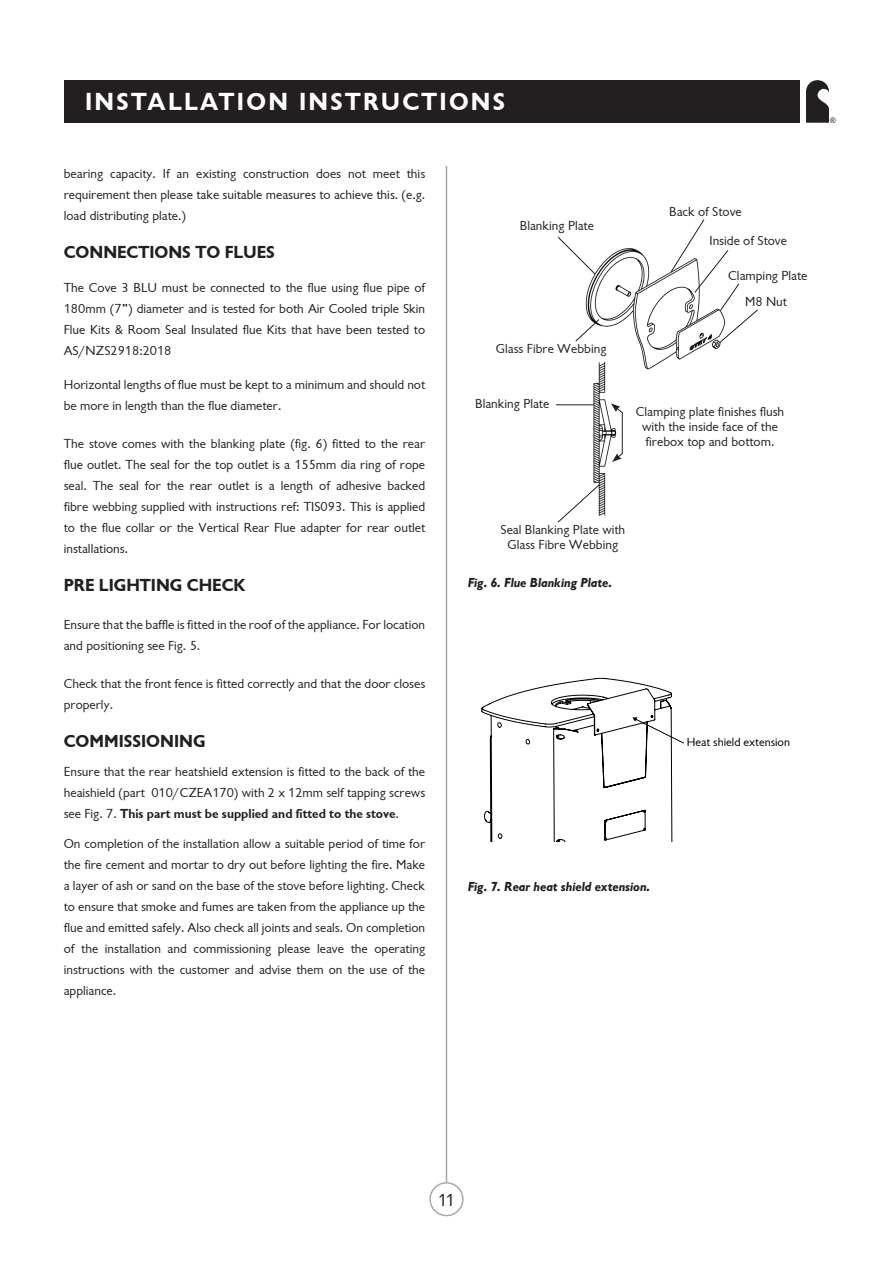
<style>
.page{position:relative;width:893px;height:1263px;background:#fff}
.page>*{position:absolute;margin:0;border:0;box-sizing:border-box;transform-origin:0 0}
.Page_Title{font:700 25.5px "Sharp";letter-spacing:.09em;color:#fff}
.Titles__TOC{font:700 18px "Sharp";color:#231f20}
.t1{font:18px "Sharp";color:#231f20}
.Master{font:13.5px/21px "Sharp";color:#231f20;text-align:justify}
.Paragraph_Style_3{font:13.5px/15px "Sharp";color:#231f20;text-align:center}
.Master-2{font:italic 700 13.5px "Sharp";color:#231f20}
.t2{font:12.3px "Sharp";color:#000}
.t3{font:7.5px "Arial";color:#231f20}
.s1{font-weight:700}
</style>
<div class="page">
<hr style="left:446px;top:166px;width:1px;height:1016px;background:#a8a9ad">
<div style="left:429px;top:1182px;width:35px;height:34px;border:2px solid #a8a9ad;border-radius:50%"></div>
<div style="left:64px;top:80px;width:735px;height:43px;background:#231f20"></div>
<svg style="left:806px;top:80px;width:23px;height:43px"></svg>
<img style="left:557px;top:248px;width:164px;height:268px">
<svg style="left:670px;top:219px;width:88px;height:125px"></svg>
<svg style="left:575px;top:319px;width:25px;height:23px"></svg>
<svg style="left:557px;top:236px;width:39px;height:39px"></svg>
<svg style="left:611px;top:403px;width:12px;height:59px"></svg>
<hr style="left:556px;top:404px;width:38px;height:1px;background:#231f20">
<svg style="left:557px;top:483px;width:44px;height:40px"></svg>
<svg style="left:482px;top:678px;width:202px;height:163px"></svg>
<p class="Page_Title" style="left:85px;top:87px;width:422px">INSTALLATION INSTRUCTIONS</p>
<p class="Master" style="left:64px;top:163px;width:363px">bearing capacity. If an existing construction does not meet this requirement then please take suitable measures to achieve this. (e.g. load distributing plate.)</p>
<p class="Titles__TOC" style="left:64px;top:242px;width:213px">CONNECTIONS TO FLUES</p>
<p class="Master" style="left:64px;top:277px;width:363px">The Cove 3 BLU must be connected to the flue using flue pipe of 180mm (7”) diameter and is tested for both Air Cooled triple Skin Flue Kits &amp; Room Seal Insulated flue Kits that have been tested to AS/NZS2918:2018</p>
<p class="Master" style="left:64px;top:374px;width:363px">Horizontal lengths of flue must be kept to a minimum and should not be more in length than the flue diameter.</p>
<p class="Master" style="left:64px;top:433px;width:363px">The stove comes with the blanking plate (fig. 6) fitted to the rear flue outlet. The seal for the top outlet is a 155mm dia ring of rope seal. The seal for the rear outlet is a length of adhesive backed fibre webbing supplied with instructions ref: TIS093. This is applied to the flue collar or the Vertical Rear Flue adapter for rear outlet installations.</p>
<p class="Titles__TOC" style="left:64px;top:574px;width:183px">PRE LIGHTING CHECK</p>
<p class="Master" style="left:64px;top:614px;width:363px">Ensure that the baffle is fitted in the roof of the appliance. For location and positioning see Fig. 5.</p>
<p class="Master" style="left:64px;top:673px;width:363px">Check that the front fence is fitted correctly and that the door closes properly.</p>
<p class="Titles__TOC" style="left:64px;top:730px;width:143px">COMMISSIONING</p>
<p class="Master" style="left:64px;top:761px;width:363px">Ensure that the rear heatshield extension is fitted to the back of the heaishield (part 010/CZEA170) with 2 x 12mm self tapping screws see Fig. 7. <span class="s1">This part must be supplied and fitted to the stove</span>.</p>
<p class="Master" style="left:64px;top:833px;width:363px">On completion of the installation allow a suitable period of time for the fire cement and mortar to dry out before lighting the fire. Make a layer of ash or sand on the base of the stove before lighting. Check to ensure that smoke and fumes are taken from the appliance up the flue and emitted safely. Also check all joints and seals. On completion of the installation and commissioning please leave the operating instructions with the customer and advise them on the use of the appliance.</p>
<p class="Paragraph_Style_3" style="left:520px;top:218px;width:76px">Blanking Plate</p>
<p class="Paragraph_Style_3" style="left:496px;top:341px;width:112px">Glass Fibre Webbing</p>
<p class="Paragraph_Style_3" style="left:475px;top:396px;width:76px">Blanking Plate</p>
<p class="Paragraph_Style_3" style="left:669px;top:204px;width:74px">Back of Stove</p>
<p class="Paragraph_Style_3" style="left:709px;top:233px;width:79px">Inside of Stove</p>
<p class="Paragraph_Style_3" style="left:728px;top:268px;width:81px">Clamping Plate</p>
<p class="Paragraph_Style_3" style="left:745px;top:294px;width:43px">M8 Nut</p>
<p class="Paragraph_Style_3" style="left:636px;top:404px;width:150px">Clamping plate finishes flush with the inside face of the firebox top and bottom.</p>
<p class="Paragraph_Style_3" style="left:500px;top:522px;width:126px">Seal Blanking Plate with<br>Glass Fibre Webbing</p>
<p class="Master-2" style="left:468px;top:575px;width:146px">Fig. 6. Flue Blanking Plate.</p>
<p class="t2" style="left:687px;top:735px;width:105px">Heat shield extension</p>
<p class="Master-2" style="left:468px;top:879px;width:184px">Fig. 7. Rear heat shield extension.</p>
<p class="t3" style="left:830px;top:115px;width:7px">®</p>
<h2 class="t1" style="left:438px;top:1189px;width:19px">11</h2>
</div>
